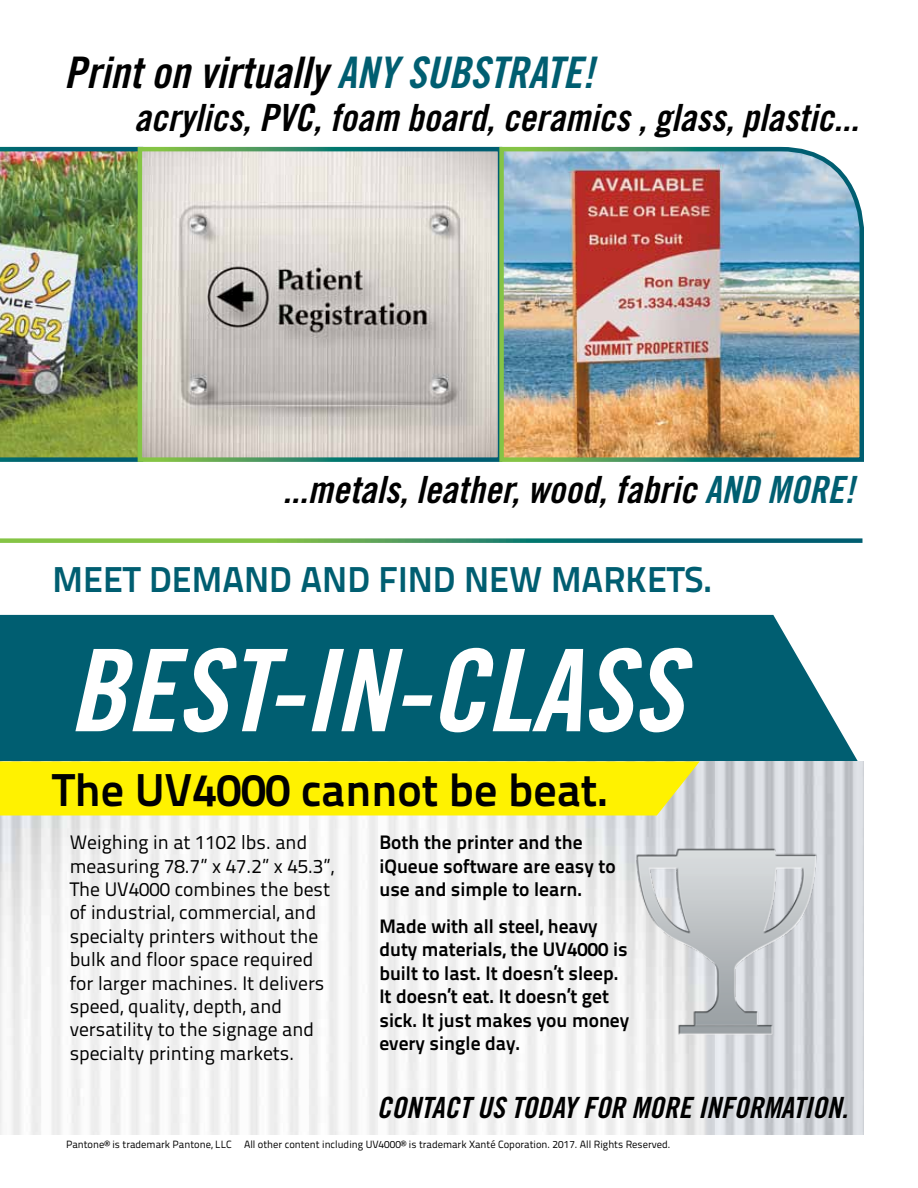
<style>
.page{position:relative;width:918px;height:1188px;background:#fff}
.page>*{position:absolute;margin:0;border:0;box-sizing:border-box;transform-origin:0 0}
.t1{font:114px "Trade Gothic Bold Cond Twenty Obl";color:#fff}
.t2{font:700 46.05px "Titillium Text 22 L";color:#000}
.t3{font:43.5px "Trade Gothic Bold Cond Twenty Obl";color:#000}
.t4{font:37.5px "Trade Gothic Bold Cond Twenty Obl";color:#000}
.t5{font:700 36px "Titillium Text 22 L";color:#005e71}
.t6{font:29.25px "Trade Gothic Bold Cond Twenty Obl";color:#000}
.t7{font:19.5px/23.4px "Titillium Text 22 L";color:#000}
.t8{font:700 19.5px/23.4px "Titillium Text 22 L";color:#000}
.t9{font:10.5px "Titillium Text 22 L";color:#000}
.s1{color:#005e71}
</style>
<div class="page">
<div style="left:0;top:694px;width:862px;height:68px;background:#005e71"></div>
<img style="left:0;top:147px;width:138px;height:315px">
<svg style="left:143px;top:152px;width:354px;height:305px"></svg>
<img style="left:497px;top:146px;width:367px;height:316px">
<svg style="left:0;top:538px;width:863px;height:156px"></svg>
<img style="left:0;top:762px;width:863px;height:373px">
<div style="left:0;top:762px;width:700px;height:54px;background:#fff200"></div>
<img style="left:631px;top:846px;width:190px;height:190px">
<h3 class="t3" style="left:64px;top:46px;width:531px">Print on virtually <span class="s1">ANY SUBSTRATE!</span></h3>
<h3 class="t4" style="left:134px;top:95px;width:726px">acrylics, PVC, foam board, ceramics , glass, plastic...</h3>
<h3 class="t4" style="left:283px;top:467px;width:573px">...metals, leather, wood, fabric <span class="s1">AND MORE!</span></h3>
<h3 class="t5" style="left:52px;top:551px;width:662px">MEET DEMAND AND FIND NEW MARKETS.</h3>
<h1 class="t1" style="left:69px;top:621px;width:616px">BEST-IN-CLASS</h1>
<h2 class="t2" style="left:53px;top:754px;width:558px">The UV4000 cannot be beat.</h2>
<p class="t7" style="left:70px;top:830px;width:266px">Weighing in at 1102 lbs. and measuring 78.7” x 47.2” x 45.3”,<br>The UV4000 combines the best of industrial, commercial, and specialty printers without the bulk and floor space required for larger machines. It delivers speed, quality, depth, and versatility to the signage and specialty printing markets.</p>
<p class="t8" style="left:379px;top:830px;width:238px">Both the printer and the iQueue software are easy to use and simple to learn.</p>
<p class="t8" style="left:379px;top:913px;width:251px">Made with all steel, heavy duty materials, the UV4000 is built to last. It doesn’t sleep.<br>It doesn’t eat. It doesn’t get sick. It just makes you money every single day.</p>
<h3 class="t6" style="left:377px;top:1089px;width:473px">CONTACT US TODAY FOR MORE INFORMATION.</h3>
<p class="t9" style="left:66px;top:1137px;width:606px">Pantone® is trademark Pantone, LLC All other content including UV4000® is trademark Xanté Coporation. 2017. All Rights Reserved.</p>
</div>
